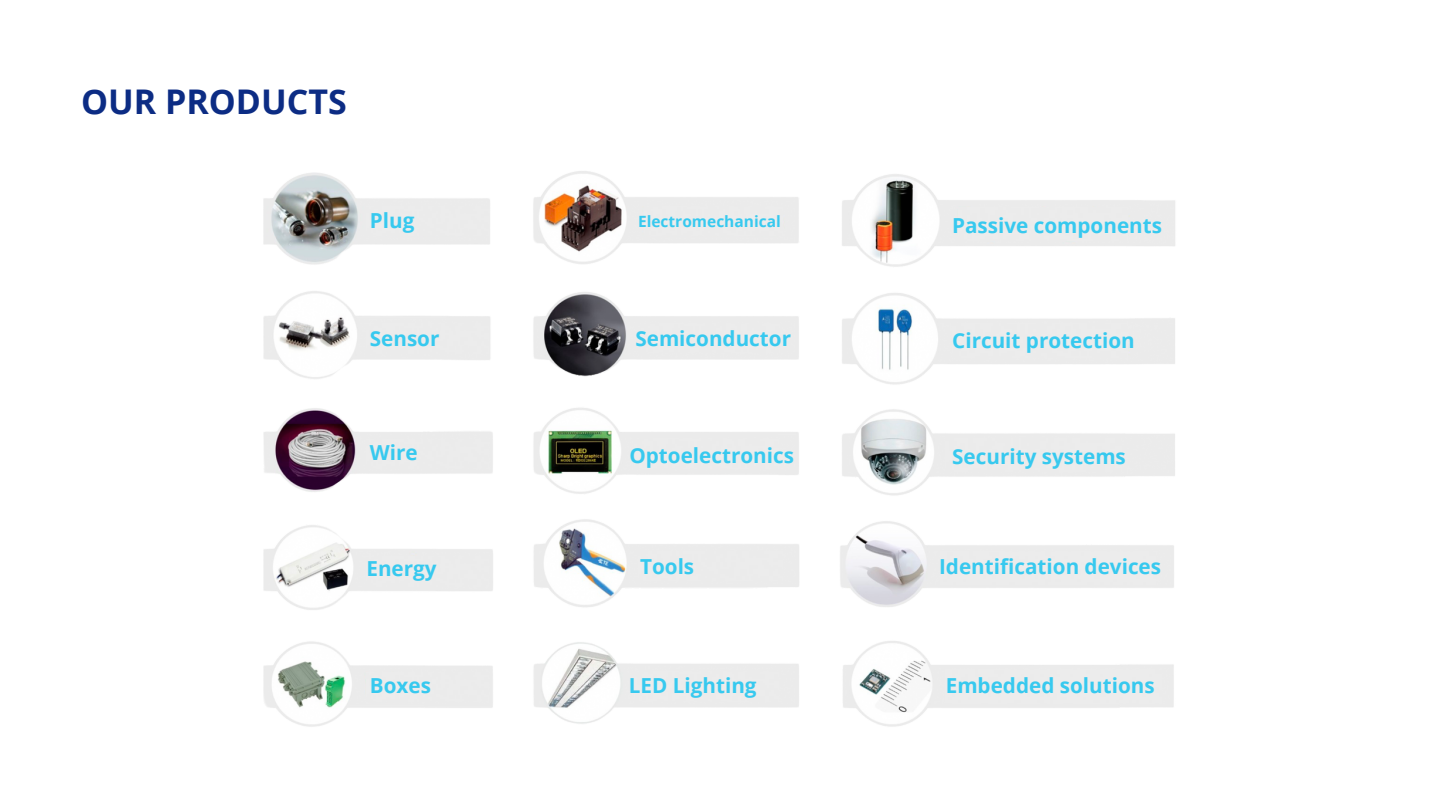
<style>
.page{position:relative;width:1440px;height:810px;background:#fff}
.page>*{position:absolute;margin:0;border:0;box-sizing:border-box;transform-origin:0 0}
.t1{font:700 34px "Open Sans";color:#0c2c84}
.t2{font:700 20.7px "Open Sans";color:#37c9ef}
.t3{font:700 15.5px "Open Sans";color:#37c9ef}
</style>
<div class="page">
<img style="left:263px;top:171px;width:912px;height:556px">
<div style="left:366px;top:206px;width:122px;height:30px;background:#ebebeb"></div>
<div style="left:366px;top:324px;width:122px;height:29px;background:#ebebeb"></div>
<div style="left:366px;top:439px;width:122px;height:30px;background:#ebebeb"></div>
<div style="left:366px;top:557px;width:122px;height:29px;background:#ebebeb"></div>
<div style="left:366px;top:672px;width:122px;height:30px;background:#ebebeb"></div>
<div style="left:645px;top:206px;width:137px;height:30px;background:#ebebeb"></div>
<div style="left:642px;top:323px;width:137px;height:30px;background:#ebebeb"></div>
<div style="left:634px;top:439px;width:145px;height:29px;background:#ebebeb"></div>
<div style="left:638px;top:551px;width:144px;height:30px;background:#ebebeb"></div>
<div style="left:634px;top:672px;width:145px;height:29px;background:#ebebeb"></div>
<div style="left:958px;top:208px;width:169px;height:33px;background:#ebebeb"></div>
<div style="left:952px;top:324px;width:176px;height:33px;background:#ebebeb"></div>
<div style="left:946px;top:438px;width:175px;height:34px;background:#ebebeb"></div>
<div style="left:940px;top:551px;width:216px;height:33px;background:#ececec"></div>
<div style="left:946px;top:670px;width:215px;height:33px;background:#ececec"></div>
<h1 class="t1" style="left:81px;top:77px;width:267px">OUR PRODUCTS</h1>
<p class="t2" style="left:370px;top:206px;width:46px">Plug</p>
<p class="t2" style="left:370px;top:324px;width:71px">Sensor</p>
<p class="t2" style="left:370px;top:438px;width:49px">Wire</p>
<p class="t2" style="left:366px;top:554px;width:72px">Energy</p>
<p class="t2" style="left:370px;top:671px;width:63px">Boxes</p>
<p class="t3" style="left:638px;top:210px;width:144px">Electromechanical</p>
<p class="t2" style="left:952px;top:211px;width:211px">Passive components</p>
<p class="t2" style="left:635px;top:324px;width:157px">Semiconductor</p>
<p class="t2" style="left:952px;top:326px;width:184px">Circuit protection</p>
<p class="t2" style="left:629px;top:441px;width:166px">Optoelectronics</p>
<p class="t2" style="left:952px;top:441px;width:175px">Security systems</p>
<p class="t2" style="left:640px;top:552px;width:56px">Tools</p>
<p class="t2" style="left:939px;top:552px;width:223px">Identification devices</p>
<p class="t2" style="left:629px;top:671px;width:129px">LED Lighting</p>
<p class="t2" style="left:946px;top:671px;width:210px">Embedded solutions</p>
</div>
